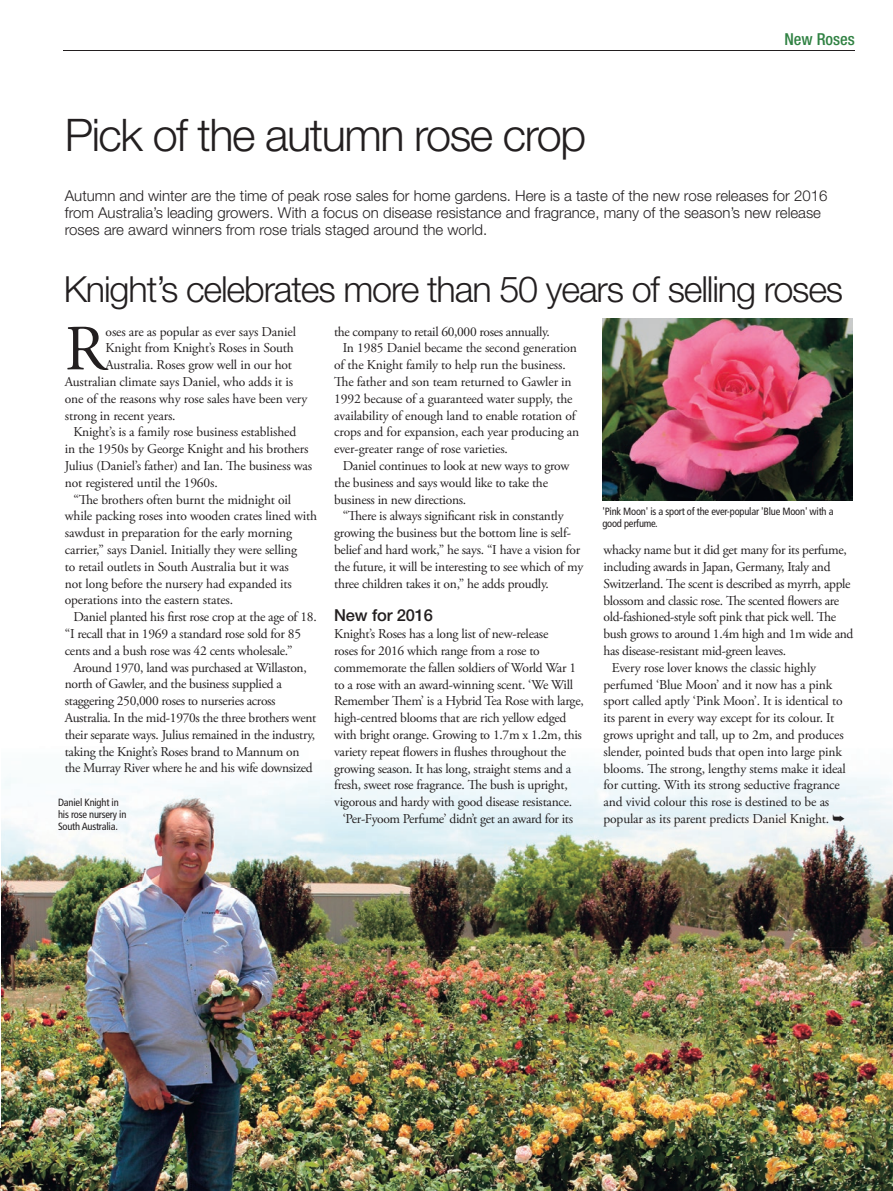
<style>
.page{position:relative;width:893px;height:1191px;background:#fff}
.page>*{position:absolute;margin:0;border:0;box-sizing:border-box;transform-origin:0 0}
.t1{font:64.2px "Adobe Garamond Pro";color:#231f20}
.t2{font:300 45px "Helvetica Neue LT Std";letter-spacing:-.03em;color:#231f20}
.t3{font:300 36px "Helvetica Neue LT Std";letter-spacing:-.03em;color:#231f20}
.t4{font:500 16.5px "Helvetica Neue LT Std";letter-spacing:-.01em;color:#231f20}
.t5{font:500 condensed 16.5px "Helvetica Neue LT Std";color:#308243}
.t6{font:300 15px/16.8px "Helvetica Neue LT Std";color:#231f20}
.t7{font:13.5px "Adobe Garamond Pro";letter-spacing:-.02em;color:#231f20}
.t8{font:condensed 10.5px/12px "Frutiger";letter-spacing:-.02em;color:#231f20}
</style>
<div class="page">
<hr style="left:64px;top:51px;width:791px;height:1px;background:#231f20">
<img style="left:0;top:766px;width:893px;height:425px">
<img style="left:657px;top:1156px;width:188px;height:11px">
<svg style="left:848px;top:1155px;width:6px;height:10px"></svg>
<img style="left:65px;top:1157px;width:123px;height:11px">
<hr style="left:0;top:429px;width:1px;height:360px;background:#fff">
<hr style="left:0;top:788px;width:1px;height:340px;background:#fff">
<img style="left:602px;top:319px;width:250px;height:181px">
<h2 class="t2" style="left:65px;top:107px;width:523px">Pick of the autumn rose crop</h2>
<p class="t5" style="left:784px;top:29px;width:72px">New Roses</p>
<p class="t6" style="left:65px;top:187px;width:764px">Autumn and winter are the time of peak rose sales for home gardens. Here is a taste of the new rose releases for 2016 from Australia’s leading growers. With a focus on disease resistance and fragrance, many of the season’s new release roses are award winners from rose trials staged around the world.</p>
<h3 class="t3" style="left:64px;top:267px;width:781px">Knight’s celebrates more than 50 years of selling roses</h3>
<p class="t7" style="left:106px;top:323px;width:192px">oses are as popular as ever says Daniel</p>
<p class="t7" style="left:106px;top:340px;width:190px">Knight from Knight’s Roses in South</p>
<p class="t7" style="left:106px;top:357px;width:188px">Australia. Roses grow well in our hot</p>
<p class="t7" style="left:65px;top:374px;width:230px">Australian climate says Daniel, who adds it is</p>
<p class="t7" style="left:65px;top:390px;width:244px">one of the reasons why rose sales have been very</p>
<p class="t7" style="left:65px;top:407px;width:112px">strong in recent years.</p>
<p class="t7" style="left:73px;top:424px;width:224px">Knight’s is a family rose business established</p>
<p class="t7" style="left:65px;top:441px;width:245px">in the 1950s by George Knight and his brothers</p>
<p class="t7" style="left:65px;top:458px;width:249px">Julius (Daniel’s father) and Ian. The business was</p>
<p class="t7" style="left:65px;top:474px;width:154px">not registered until the 1960s.</p>
<p class="t7" style="left:73px;top:491px;width:219px">“The brothers often burnt the midnight oil</p>
<p class="t7" style="left:65px;top:508px;width:254px">while packing roses into wooden crates lined with</p>
<p class="t7" style="left:65px;top:525px;width:229px">sawdust in preparation for the early morning</p>
<p class="t7" style="left:65px;top:542px;width:234px">carrier,” says Daniel. Initially they were selling</p>
<p class="t7" style="left:65px;top:558px;width:225px">to retail outlets in South Australia but it was</p>
<p class="t7" style="left:65px;top:575px;width:229px">not long before the nursery had expanded its</p>
<p class="t7" style="left:65px;top:592px;width:170px">operations into the eastern states.</p>
<p class="t7" style="left:73px;top:609px;width:245px">Daniel planted his first rose crop at the age of 18.</p>
<p class="t7" style="left:65px;top:625px;width:238px">“I recall that in 1969 a standard rose sold for 85</p>
<p class="t7" style="left:65px;top:642px;width:229px">cents and a bush rose was 42 cents wholesale.”</p>
<p class="t7" style="left:73px;top:659px;width:235px">Around 1970, land was purchased at Willaston,</p>
<p class="t7" style="left:65px;top:676px;width:218px">north of Gawler, and the business supplied a</p>
<p class="t7" style="left:65px;top:693px;width:212px">staggering 250,000 roses to nurseries across</p>
<p class="t7" style="left:65px;top:709px;width:253px">Australia. In the mid-1970s the three brothers went</p>
<p class="t7" style="left:65px;top:726px;width:252px">their separate ways. Julius remained in the industry,</p>
<p class="t7" style="left:65px;top:743px;width:236px">taking the Knight’s Roses brand to Mannum on</p>
<p class="t7" style="left:65px;top:760px;width:249px">the Murray River where he and his wife downsized</p>
<h1 class="t1" style="left:65px;top:310px;width:43px">R</h1>
<p class="t8" style="left:58px;top:796px;width:70px">Daniel Knight in his rose nursery in<br>South Australia.</p>
<p class="t7" style="left:334px;top:323px;width:217px">the company to retail 60,000 roses annually.</p>
<p class="t7" style="left:343px;top:340px;width:236px">In 1985 Daniel became the second generation</p>
<p class="t7" style="left:334px;top:357px;width:233px">of the Knight family to help run the business.</p>
<p class="t7" style="left:334px;top:373px;width:239px">The father and son team returned to Gawler in</p>
<p class="t7" style="left:334px;top:390px;width:240px">1992 because of a guaranteed water supply, the</p>
<p class="t7" style="left:334px;top:407px;width:243px">availability of enough land to enable rotation of</p>
<p class="t7" style="left:334px;top:424px;width:247px">crops and for expansion, each year producing an</p>
<p class="t7" style="left:334px;top:441px;width:175px">ever-greater range of rose varieties.</p>
<p class="t7" style="left:343px;top:457px;width:228px">Daniel continues to look at new ways to grow</p>
<p class="t7" style="left:334px;top:474px;width:215px">the business and says would like to take the</p>
<p class="t7" style="left:334px;top:491px;width:134px">business in new directions.</p>
<p class="t7" style="left:343px;top:508px;width:222px">“There is always significant risk in constantly</p>
<p class="t7" style="left:334px;top:525px;width:238px">growing the business but the bottom line is self-</p>
<p class="t7" style="left:334px;top:541px;width:247px">belief and hard work,” he says. “I have a vision for</p>
<p class="t7" style="left:334px;top:558px;width:251px">the future, it will be interesting to see which of my</p>
<p class="t7" style="left:334px;top:575px;width:216px">three children takes it on,” he adds proudly.</p>
<p class="t4" style="left:334px;top:605px;width:100px">New for 2016</p>
<p class="t7" style="left:334px;top:626px;width:216px">Knight’s Roses has a long list of new-release</p>
<p class="t7" style="left:334px;top:642px;width:207px">roses for 2016 which range from a rose to</p>
<p class="t7" style="left:334px;top:659px;width:244px">commemorate the fallen soldiers of World War 1</p>
<p class="t7" style="left:334px;top:676px;width:241px">to a rose with an award-winning scent. ‘We Will</p>
<p class="t7" style="left:334px;top:693px;width:251px">Remember Them’ is a Hybrid Tea Rose with large,</p>
<p class="t7" style="left:334px;top:710px;width:234px">high-centred blooms that are rich yellow edged</p>
<p class="t7" style="left:334px;top:726px;width:249px">with bright orange. Growing to 1.7m x 1.2m, this</p>
<p class="t7" style="left:334px;top:743px;width:234px">variety repeat flowers in flushes throughout the</p>
<p class="t7" style="left:334px;top:760px;width:239px">growing season. It has long, straight stems and a</p>
<p class="t7" style="left:334px;top:777px;width:235px">fresh, sweet rose fragrance. The bush is upright,</p>
<p class="t7" style="left:334px;top:794px;width:239px">vigorous and hardy with good disease resistance.</p>
<p class="t7" style="left:343px;top:810px;width:232px">‘Per-Fyoom Perfume’ didn’t get an award for its</p>
<p class="t8" style="left:602px;top:505px;width:233px">'Pink Moon' is a sport of the ever-popular 'Blue Moon' with a good perfume.</p>
<p class="t7" style="left:603px;top:542px;width:245px">whacky name but it did get many for its perfume,</p>
<p class="t7" style="left:603px;top:558px;width:229px">including awards in Japan, Germany, Italy and</p>
<p class="t7" style="left:603px;top:575px;width:249px">Switzerland. The scent is described as myrrh, apple</p>
<p class="t7" style="left:603px;top:592px;width:237px">blossom and classic rose. The scented flowers are</p>
<p class="t7" style="left:603px;top:609px;width:234px">old-fashioned-style soft pink that pick well. The</p>
<p class="t7" style="left:603px;top:625px;width:251px">bush grows to around 1.4m high and 1m wide and</p>
<p class="t7" style="left:603px;top:642px;width:184px">has disease-resistant mid-green leaves.</p>
<p class="t7" style="left:612px;top:659px;width:206px">Every rose lover knows the classic highly</p>
<p class="t7" style="left:603px;top:676px;width:230px">perfumed ‘Blue Moon’ and it now has a pink</p>
<p class="t7" style="left:603px;top:693px;width:241px">sport called aptly ‘Pink Moon’. It is identical to</p>
<p class="t7" style="left:603px;top:709px;width:232px">its parent in every way except for its colour. It</p>
<p class="t7" style="left:603px;top:726px;width:242px">grows upright and tall, up to 2m, and produces</p>
<p class="t7" style="left:603px;top:743px;width:240px">slender, pointed buds that open into large pink</p>
<p class="t7" style="left:603px;top:760px;width:244px">blooms. The strong, lengthy stems make it ideal</p>
<p class="t7" style="left:603px;top:777px;width:238px">for cutting. With its strong seductive fragrance</p>
<p class="t7" style="left:603px;top:793px;width:227px">and vivid colour this rose is destined to be as</p>
<p class="t7" style="left:603px;top:810px;width:243px">popular as its parent predicts Daniel Knight. ➥</p>
</div>
